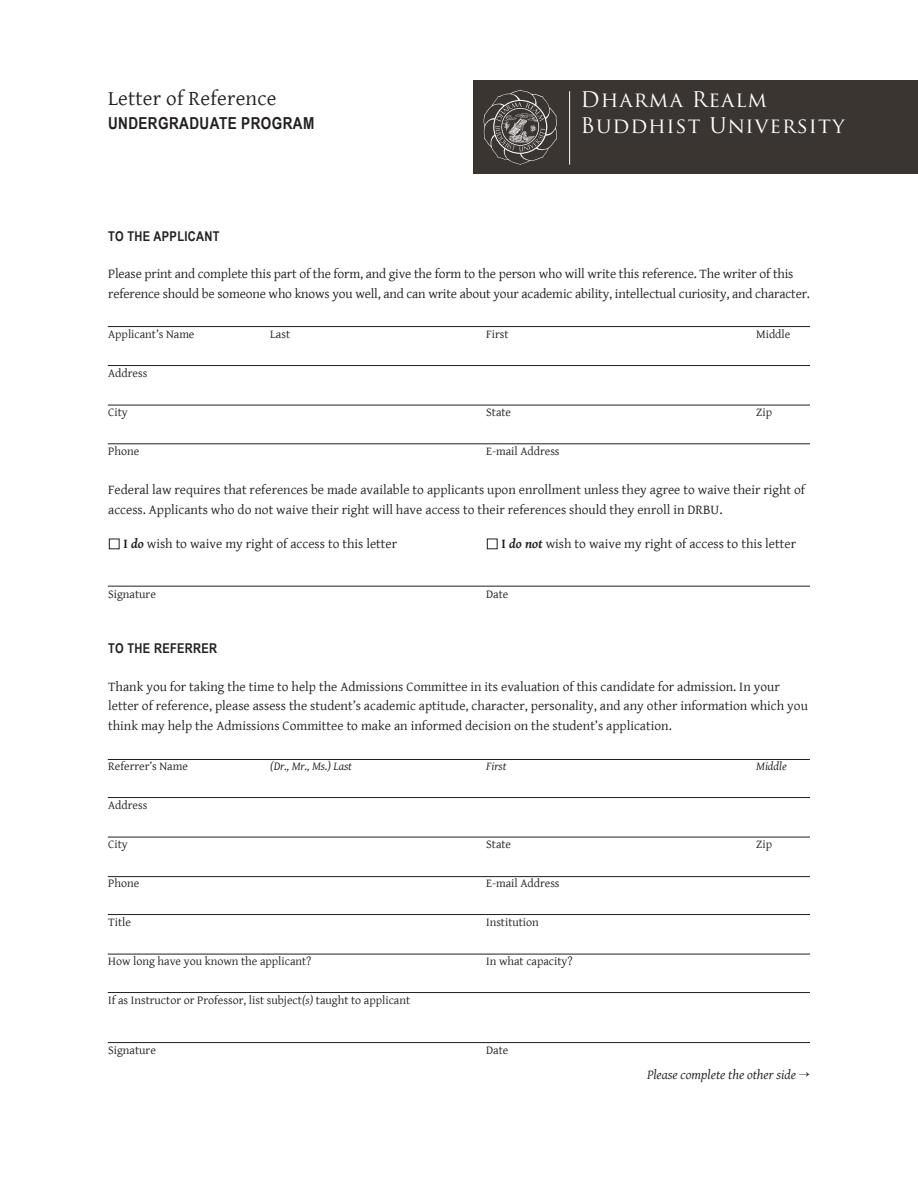
<style>
.page{position:relative;width:918px;height:1188px;background:#fff}
.page>*{position:absolute;margin:0;border:0;box-sizing:border-box;transform-origin:0 0}
.t1{font:21px "Trajan Pro";letter-spacing:.05em;color:#fff}
.t2{font:21px "Gentium Basic";letter-spacing:.01em;color:#231f20}
.t3{font:700 16.5px "Arial Narrow";letter-spacing:.025em;color:#231f20}
.t4{font:13.5px/19.5px "Gentium Basic";color:#231f20}
.t5{font:700 13.5px "Arial Narrow";letter-spacing:.025em;color:#231f20}
.t6{font:italic 13.5px "Gentium Basic";color:#231f20}
.t7{font:12px "Gentium Basic";color:#231f20}
.t8{font:italic 12px "Gentium Basic";color:#231f20}
.s1{font-weight:700}
.s2{font-weight:700;font-style:italic}
.s3{font-style:italic}
</style>
<div class="page">
<div style="left:473px;top:80px;width:445px;height:93px;background:#3b3532"></div>
<svg style="left:484px;top:90px;width:73px;height:75px"></svg>
<hr style="left:569px;top:91px;width:1px;height:74px;background:#fff">
<hr style="left:108px;top:365px;width:702px;height:1px;background:#231f20">
<hr style="left:108px;top:405px;width:702px;height:1px;background:#231f20">
<hr style="left:108px;top:444px;width:702px;height:1px;background:#231f20">
<hr style="left:108px;top:586px;width:702px;height:1px;background:#231f20">
<div style="left:109px;top:539px;width:10px;height:10px;border:1px solid #231f20"></div>
<div style="left:487px;top:539px;width:10px;height:10px;border:1px solid #231f20"></div>
<hr style="left:108px;top:759px;width:702px;height:1px;background:#231f20">
<hr style="left:108px;top:797px;width:702px;height:1px;background:#231f20">
<hr style="left:108px;top:837px;width:702px;height:1px;background:#231f20">
<hr style="left:108px;top:876px;width:702px;height:1px;background:#231f20">
<hr style="left:108px;top:914px;width:702px;height:1px;background:#231f20">
<hr style="left:108px;top:954px;width:702px;height:1px;background:#231f20">
<hr style="left:108px;top:992px;width:702px;height:1px;background:#231f20">
<hr style="left:108px;top:1042px;width:702px;height:1px;background:#231f20">
<hr style="left:108px;top:326px;width:702px;height:1px;background:#231f20">
<p class="t2" style="left:108px;top:83px;width:170px">Letter of Reference</p>
<p class="t3" style="left:108px;top:111px;width:208px">UNDERGRADUATE PROGRAM</p>
<p class="t1" style="left:581px;top:86px;width:188px">Dharma Realm</p>
<p class="t1" style="left:581px;top:112px;width:265px">Buddhist University</p>
<p class="t5" style="left:108px;top:226px;width:113px">TO THE APPLICANT</p>
<p class="t4" style="left:108px;top:264px;width:703px">Please print and complete this part of the form, and give the form to the person who will write this reference. The writer of this reference should be someone who knows you well, and can write about your academic ability, intellectual curiosity, and character.</p>
<p class="t7" style="left:108px;top:326px;width:88px">Applicant’s Name</p>
<p class="t7" style="left:270px;top:326px;width:21px">Last</p>
<p class="t7" style="left:486px;top:326px;width:24px">First</p>
<p class="t7" style="left:756px;top:326px;width:36px">Middle</p>
<p class="t7" style="left:108px;top:365px;width:41px">Address</p>
<p class="t7" style="left:108px;top:404px;width:21px">City</p>
<p class="t7" style="left:486px;top:404px;width:27px">State</p>
<p class="t7" style="left:756px;top:404px;width:17px">Zip</p>
<p class="t7" style="left:108px;top:443px;width:33px">Phone</p>
<p class="t7" style="left:486px;top:443px;width:75px">E-mail Address</p>
<p class="t4" style="left:108px;top:480px;width:698px">Federal law requires that references be made available to applicants upon enrollment unless they agree to waive their right of access. Applicants who do not waive their right will have access to their references should they enroll in DRBU.</p>
<p class="t4" style="left:123px;top:534px;width:275px"><span class="s1">I</span> <span class="s2">do</span> wish to waive my right of access to this letter</p>
<p class="t4" style="left:501px;top:534px;width:296px"><span class="s1">I</span> <span class="s2">do not</span> wish to waive my right of access to this letter</p>
<p class="t7" style="left:108px;top:585px;width:49px">Signature</p>
<p class="t7" style="left:486px;top:585px;width:24px">Date</p>
<p class="t5" style="left:108px;top:638px;width:111px">TO THE REFERRER</p>
<p class="t4" style="left:108px;top:676px;width:701px">Thank you for taking the time to help the Admissions Committee in its evaluation of this candidate for admission. In your letter of reference, please assess the student’s academic aptitude, character, personality, and any other information which you think may help the Admissions Committee to make an informed decision on the student’s application.</p>
<p class="t7" style="left:108px;top:758px;width:81px">Referrer’s Name</p>
<p class="t8" style="left:270px;top:758px;width:83px">(Dr., Mr., Ms.) Last</p>
<p class="t8" style="left:486px;top:758px;width:22px">First</p>
<p class="t8" style="left:756px;top:758px;width:32px">Middle</p>
<p class="t7" style="left:108px;top:797px;width:41px">Address</p>
<p class="t7" style="left:108px;top:836px;width:21px">City</p>
<p class="t7" style="left:486px;top:836px;width:27px">State</p>
<p class="t7" style="left:756px;top:836px;width:17px">Zip</p>
<p class="t7" style="left:108px;top:875px;width:33px">Phone</p>
<p class="t7" style="left:486px;top:875px;width:75px">E-mail Address</p>
<p class="t7" style="left:108px;top:914px;width:24px">Title</p>
<p class="t7" style="left:486px;top:914px;width:54px">Institution</p>
<p class="t7" style="left:108px;top:953px;width:205px">How long have you known the applicant?</p>
<p class="t7" style="left:486px;top:953px;width:88px">In what capacity?</p>
<p class="t7" style="left:108px;top:992px;width:304px">If as Instructor or Professor, list subject<span class="s3">(s)</span> taught to applicant</p>
<p class="t7" style="left:108px;top:1041px;width:49px">Signature</p>
<p class="t7" style="left:486px;top:1041px;width:24px">Date</p>
<p class="t6" style="left:647px;top:1065px;width:165px">Please complete the other side →</p>
</div>
